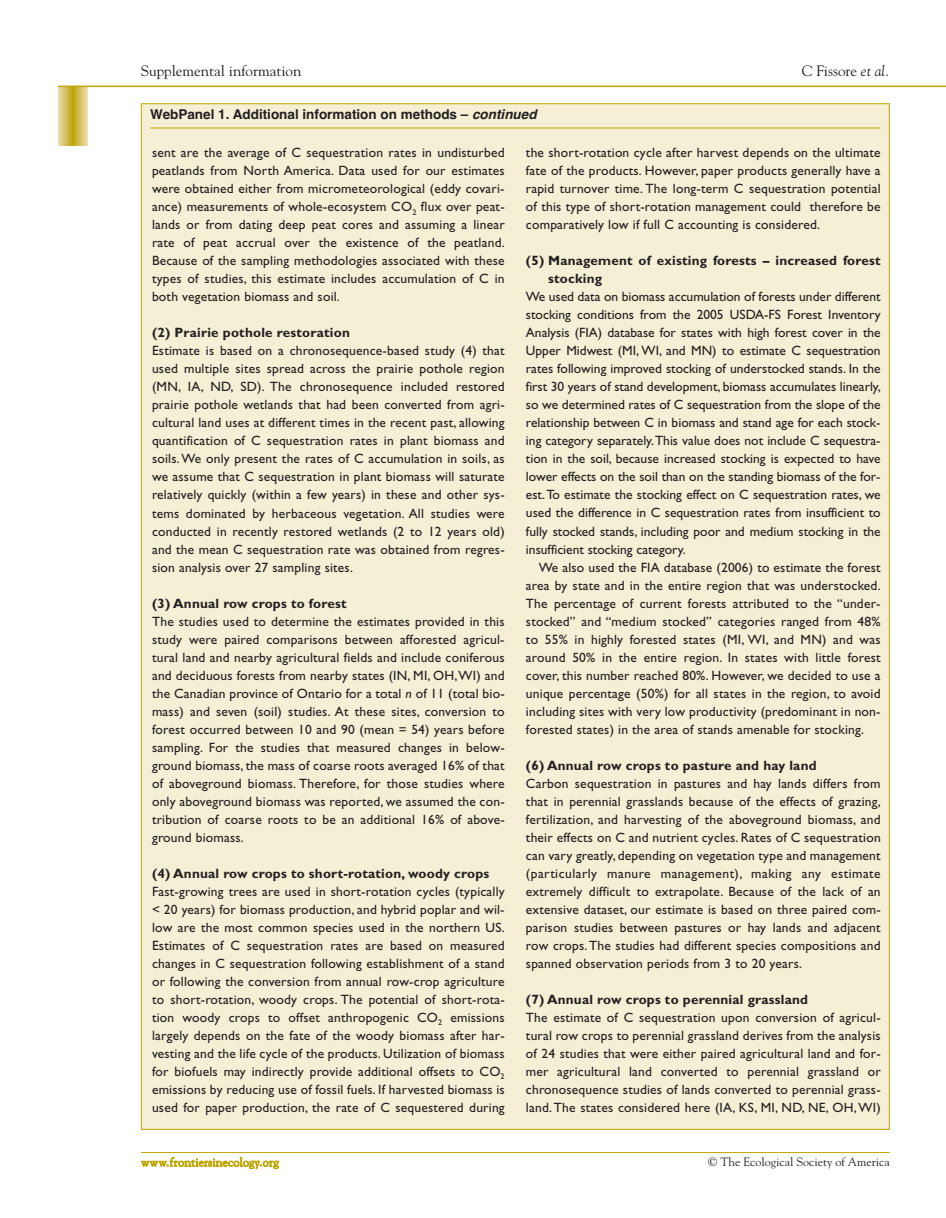
<style>
.page{position:relative;width:946px;height:1218px;background:#fff}
.page>*{position:absolute;margin:0;border:0;box-sizing:border-box;transform-origin:0 0}
.t1{font:15px "Goudy";color:#231f20}
.t2{font:13.5px/18px "Gill Sans";letter-spacing:.015em;color:#231f20;text-align:justify}
.t3{font:700 13.5px/18px "Gill Sans";letter-spacing:.015em;color:#231f20}
.t4{font:700 13.5px "Helvetica";color:#231f20}
.t5{font:12px "Goudy";color:#231f20}
.t6{font:12px "Goudy";letter-spacing:.01em;color:#bea502}
.s1{font-style:italic}
</style>
<div class="page">
<div style="left:58px;top:86px;width:30px;height:60px;background:#ece2b5"></div>
<div style="left:58px;top:86px;width:29px;height:60px;background:#ebe0b0"></div>
<div style="left:59px;top:86px;width:28px;height:60px;background:#e9dea9"></div>
<div style="left:59px;top:86px;width:27px;height:60px;background:#e8dba4"></div>
<div style="left:60px;top:86px;width:26px;height:60px;background:#e7d89d"></div>
<div style="left:60px;top:86px;width:25px;height:60px;background:#e5d699"></div>
<div style="left:61px;top:86px;width:24px;height:60px;background:#e3d493"></div>
<div style="left:61px;top:86px;width:23px;height:60px;background:#e3d38f"></div>
<div style="left:62px;top:86px;width:22px;height:60px;background:#e1d088"></div>
<div style="left:62px;top:86px;width:21px;height:60px;background:#dfcd84"></div>
<div style="left:63px;top:86px;width:20px;height:60px;background:#decb7d"></div>
<div style="left:63px;top:86px;width:19px;height:60px;background:#dcc878"></div>
<div style="left:64px;top:86px;width:18px;height:60px;background:#dac774"></div>
<div style="left:64px;top:86px;width:17px;height:60px;background:#dac670"></div>
<div style="left:65px;top:86px;width:16px;height:60px;background:#d8c269"></div>
<div style="left:65px;top:86px;width:15px;height:60px;background:#d7c165"></div>
<div style="left:66px;top:86px;width:14px;height:60px;background:#d5bf60"></div>
<div style="left:66px;top:86px;width:13px;height:60px;background:#d3bd59"></div>
<div style="left:67px;top:86px;width:12px;height:60px;background:#d1bb53"></div>
<div style="left:67px;top:86px;width:11px;height:60px;background:#d0b94f"></div>
<div style="left:68px;top:86px;width:10px;height:60px;background:#ceb749"></div>
<div style="left:68px;top:86px;width:9px;height:60px;background:#cdb644"></div>
<div style="left:69px;top:86px;width:8px;height:60px;background:#cbb33a"></div>
<div style="left:69px;top:86px;width:7px;height:60px;background:#cab236"></div>
<div style="left:70px;top:86px;width:6px;height:60px;background:#c7af2d"></div>
<div style="left:70px;top:86px;width:5px;height:60px;background:#c6ae29"></div>
<hr style="left:71px;top:86px;width:4px;height:60px;background:#c5ac1e">
<hr style="left:71px;top:86px;width:3px;height:60px;background:#c3aa17">
<hr style="left:72px;top:86px;width:1px;height:60px;background:#bfa606">
<hr style="left:73px;top:86px;width:1px;height:60px;background:#bea502">
<hr style="left:58px;top:86px;width:874px;height:1px;background:#bea502">
<svg style="left:932px;top:86px;width:13px;height:1px"></svg>
<hr style="left:141px;top:1152px;width:748px;height:1px;background:#bea502">
<div style="left:141px;top:104px;width:748px;height:1025px;background:#f4efd5"></div>
<hr style="left:150px;top:128px;width:730px;height:1px;background:#bea502">
<p class="t1" style="left:141px;top:65px;width:162px">Supplemental information</p>
<p class="t1" style="left:801px;top:65px;width:89px">C Fissore <span class="s1">et al.</span></p>
<p class="t4" style="left:150px;top:109px;width:390px">WebPanel 1. Additional information on methods – <span class="s1">continued</span></p>
<p class="t2" style="left:152px;top:145px;width:354px">sent are the average of C sequestration rates in undisturbed peatlands from North America. Data used for our estimates were obtained either from micrometeorological (eddy covari&shy;ance) measurements of whole-ecosystem CO<sub>2</sub> flux over peat&shy;lands or from dating deep peat cores and assuming a linear rate of peat accrual over the existence of the peatland.<br>Because of the sampling methodologies associated with these types of studies, this estimate includes accumulation of C in both vegetation biomass and soil.</p>
<p class="t3" style="left:152px;top:325px;width:199px">(2) Prairie pothole restoration</p>
<p class="t2" style="left:152px;top:343px;width:354px">Estimate is based on a chronosequence-based study (4) that used multiple sites spread across the prairie pothole region (MN, IA, ND, SD). The chronosequence included restored prairie pothole wetlands that had been converted from agri&shy;cultural land uses at different times in the recent past, allowing quantification of C sequestration rates in plant biomass and soils. We only present the rates of C accumulation in soils, as we assume that C sequestration in plant biomass will saturate relatively quickly (within a few years) in these and other sys&shy;tems dominated by herbaceous vegetation. All studies were conducted in recently restored wetlands (2 to 12 years old) and the mean C sequestration rate was obtained from regres&shy;sion analysis over 27 sampling sites.</p>
<p class="t3" style="left:152px;top:595px;width:196px">(3) Annual row crops to forest</p>
<p class="t2" style="left:152px;top:613px;width:354px">The studies used to determine the estimates provided in this study were paired comparisons between afforested agricul&shy;tural land and nearby agricultural fields and include coniferous and deciduous forests from nearby states (IN, MI, OH,WI) and the Canadian province of Ontario for a total <span class="s1">n</span> of 11 (total bio&shy;mass) and seven (soil) studies. At these sites, conversion to forest occurred between 10 and 90 (mean = 54) years before sampling. For the studies that measured changes in below&shy;ground biomass, the mass of coarse roots averaged 16% of that of aboveground biomass. Therefore, for those studies where only aboveground biomass was reported, we assumed the con&shy;tribution of coarse roots to be an additional 16% of above&shy;ground biomass.</p>
<p class="t3" style="left:152px;top:865px;width:338px">(4) Annual row crops to short-rotation, woody crops</p>
<p class="t2" style="left:152px;top:883px;width:354px">Fast-growing trees are used in short-rotation cycles (typically &lt; 20 years) for biomass production, and hybrid poplar and wil&shy;low are the most common species used in the northern US.<br>Estimates of C sequestration rates are based on measured changes in C sequestration following establishment of a stand or following the conversion from annual row-crop agriculture to short-rotation, woody crops. The potential of short-rota&shy;tion woody crops to offset anthropogenic CO<sub>2</sub> emissions largely depends on the fate of the woody biomass after har&shy;vesting and the life cycle of the products. Utilization of biomass for biofuels may indirectly provide additional offsets to CO<sub>2 </sub>emissions by reducing use of fossil fuels. If harvested biomass is used for paper production, the rate of C sequestered during</p>
<p class="t2" style="left:526px;top:145px;width:356px">the short-rotation cycle after harvest depends on the ultimate fate of the products. However, paper products generally have a rapid turnover time. The long-term C sequestration potential of this type of short-rotation management could therefore be comparatively low if full C accounting is considered.</p>
<p class="t3" style="left:548px;top:253px;width:334px;text-indent:-22px">(5) Management of existing forests – increased forest stocking</p>
<p class="t2" style="left:526px;top:289px;width:356px">We used data on biomass accumulation of forests under different stocking conditions from the 2005 USDA-FS Forest Inventory Analysis (FIA) database for states with high forest cover in the Upper Midwest (MI, WI, and MN) to estimate C sequestration rates following improved stocking of understocked stands. In the first 30 years of stand development, biomass accumulates linearly, so we determined rates of C sequestration from the slope of the relationship between C in biomass and stand age for each stock&shy;ing category separately.This value does not include C sequestra&shy;tion in the soil, because increased stocking is expected to have lower effects on the soil than on the standing biomass of the for&shy;est.To estimate the stocking effect on C sequestration rates, we used the difference in C sequestration rates from insufficient to fully stocked stands, including poor and medium stocking in the insufficient stocking category.</p>
<p class="t2" style="left:526px;top:559px;width:356px;text-indent:13px">We also used the FIA database (2006) to estimate the forest area by state and in the entire region that was understocked.<br>The percentage of current forests attributed to the “under&shy;stocked” and “medium stocked” categories ranged from 48% to 55% in highly forested states (MI, WI, and MN) and was around 50% in the entire region. In states with little forest cover, this number reached 80%. However, we decided to use a unique percentage (50%) for all states in the region, to avoid including sites with very low productivity (predominant in non&shy;forested states) in the area of stands amenable for stocking.</p>
<p class="t3" style="left:526px;top:757px;width:292px">(6) Annual row crops to pasture and hay land</p>
<p class="t2" style="left:526px;top:775px;width:356px">Carbon sequestration in pastures and hay lands differs from that in perennial grasslands because of the effects of grazing, fertilization, and harvesting of the aboveground biomass, and their effects on C and nutrient cycles. Rates of C sequestration can vary greatly, depending on vegetation type and management (particularly manure management), making any estimate extremely difficult to extrapolate. Because of the lack of an extensive dataset, our estimate is based on three paired com&shy;parison studies between pastures or hay lands and adjacent row crops.The studies had different species compositions and spanned observation periods from 3 to 20 years.</p>
<p class="t3" style="left:526px;top:991px;width:284px">(7) Annual row crops to perennial grassland</p>
<p class="t2" style="left:526px;top:1009px;width:356px">The estimate of C sequestration upon conversion of agricul&shy;tural row crops to perennial grassland derives from the analysis of 24 studies that were either paired agricultural land and for&shy;mer agricultural land converted to perennial grassland or chronosequence studies of lands converted to perennial grass&shy;land.The states considered here (IA, KS, MI, ND, NE, OH,WI)</p>
<p class="t6" style="left:141px;top:1157px;width:139px">www.frontiersinecology.org</p>
<p class="t5" style="left:708px;top:1157px;width:183px">© The Ecological Society of America</p>
</div>
